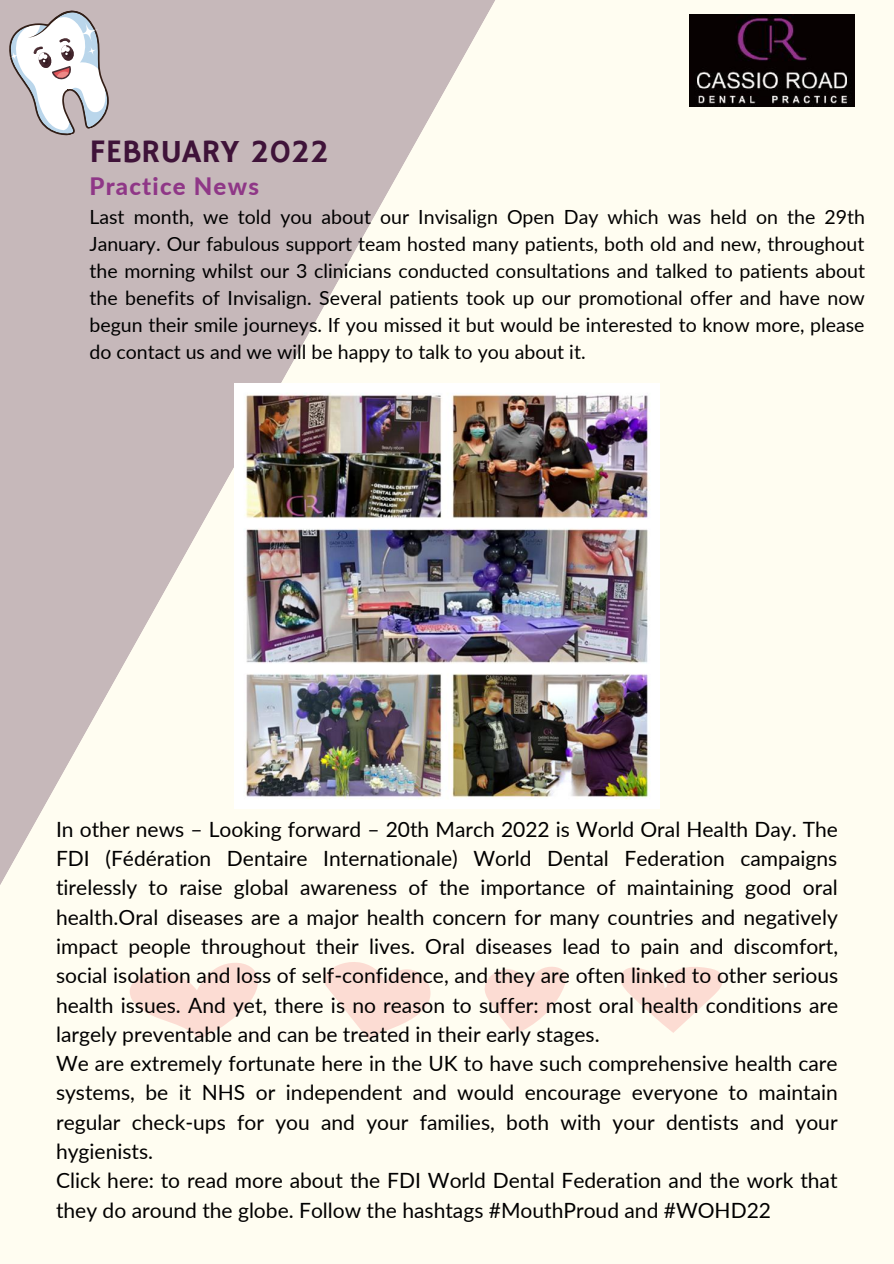
<style>
.page{position:relative;width:894px;height:1264px;background:#fff}
.page>*{position:absolute;margin:0;border:0;box-sizing:border-box;transform-origin:0 0}
.t1{font:32.7px "Hammersmith One";color:#3f1339}
.t2{font:800 24px "Lato";letter-spacing:.05em;color:#8f3787}
.t3{font:21px/29.2px "Lato";color:#000}
.t4{font:19.5px/27px "Lato";color:#000;text-align:justify}
</style>
<div class="page">
<div style="left:0;top:0;width:893px;height:1263px;background:#fffdf1"></div>
<svg style="left:0;top:0;width:517px;height:885px;fill:#c6b8ba"></svg>
<img style="left:689px;top:15px;width:165px;height:91px">
<svg style="left:0;top:1px;width:124px;height:144px"></svg>
<svg style="left:79px;top:22px;width:19px;height:20px"></svg>
<svg style="left:87px;top:46px;width:10px;height:10px"></svg>
<svg style="left:9px;top:51px;width:10px;height:10px"></svg>
<img style="left:235px;top:383px;width:424px;height:425px">
<svg style="left:130px;top:963px;width:128px;height:76px"></svg>
<svg style="left:484px;top:967px;width:83px;height:65px"></svg>
<svg style="left:323px;top:962px;width:108px;height:78px"></svg>
<svg style="left:620px;top:967px;width:103px;height:65px"></svg>
<h1 class="t1" style="left:89px;top:133px;width:241px">FEBRUARY 2022</h1>
<p class="t2" style="left:89px;top:172px;width:171px">Practice News</p>
<p class="t4" style="left:89px;top:202px;width:777px">Last month, we told you about our Invisalign Open Day which was held on the 29th January. Our fabulous support team hosted many patients, both old and new, throughout the morning whilst our 3 clinicians conducted consultations and talked to patients about the benefits of Invisalign. Several patients took up our promotional offer and have now begun their smile journeys. If you missed it but would be interested to know more, please do contact us and we will be happy to talk to you about it.</p>
<p class="t3" style="left:56px;top:814px;width:783px">In other news – Looking forward – 20th March 2022 is World Oral Health Day. The FDI (Fédération Dentaire Internationale) World Dental Federation campaigns tirelessly to raise global awareness of the importance of maintaining good oral health.Oral diseases are a major health concern for many countries and negatively impact people throughout their lives. Oral diseases lead to pain and discomfort, social isolation and loss of self-confidence, and they are often linked to other serious health issues. And yet, there is no reason to suffer: most oral health conditions are largely preventable and can be treated in their early stages.<br>We are extremely fortunate here in the UK to have such comprehensive health care systems, be it NHS or independent and would encourage everyone to maintain regular check-ups for you and your families, both with your dentists and your hygienists.<br>Click here: to read more about the FDI World Dental Federation and the work that they do around the globe. Follow the hashtags #MouthProud and #WOHD22</p>
</div>
